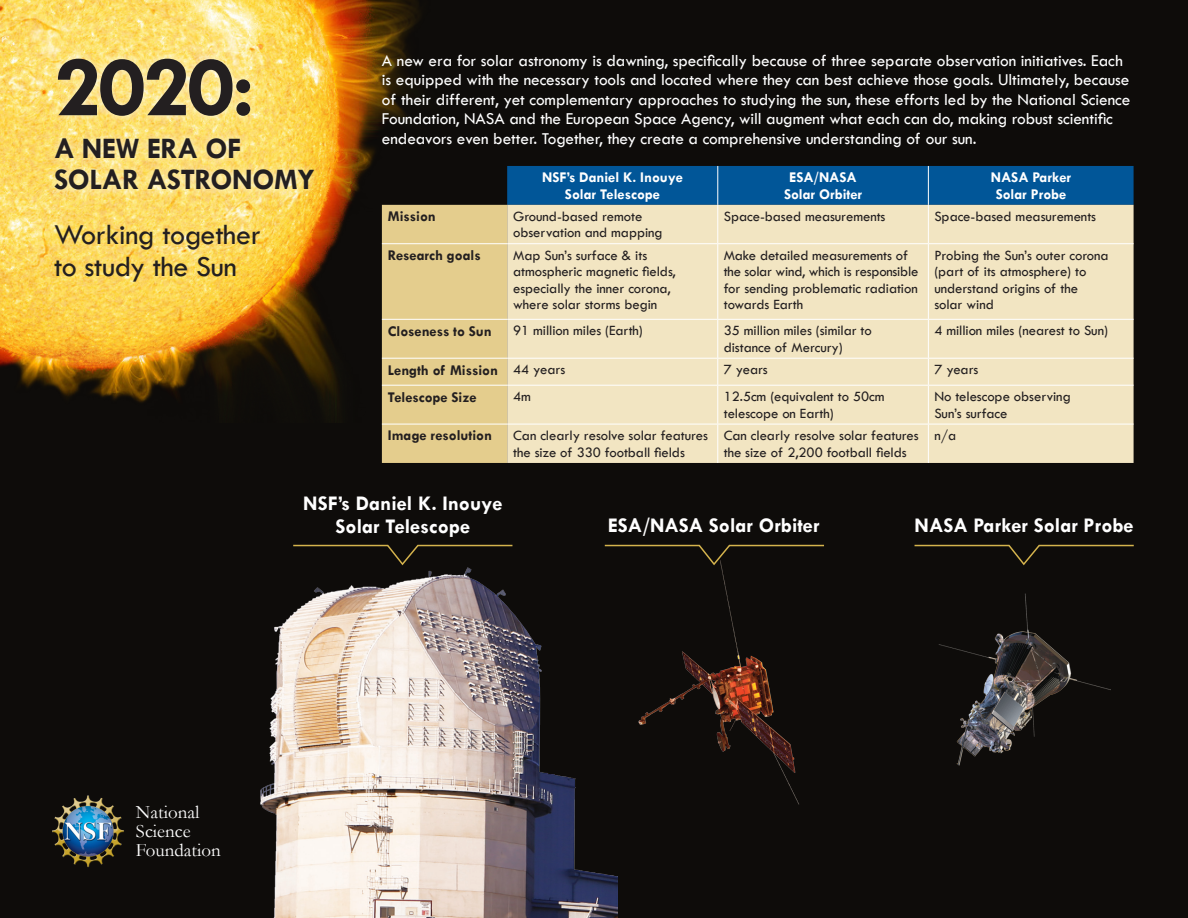
<style>
.page{position:relative;width:1188px;height:918px;background:#0e0c0a}
.page>*{position:absolute;margin:0;border:0;box-sizing:border-box;transform-origin:0 0}
.t1{font:700 88.8px "Tw Cen";color:#231f20}
.t2{font:30px/31.5px "Tw Cen";letter-spacing:-.01em;color:#231f20}
.t3{font:700 30px/31.5px "Tw Cen";letter-spacing:-.015em;color:#231f20}
.Headline{font:700 21px/22.5px "Tw Cen";color:#fff;text-align:center}
.t4{font:18.9px "Garamond";color:#fff}
.Text{font:17.25px/19.5px "Tw Cen";letter-spacing:-.005em;color:#fff}
.t5{font:700 15px "Tw Cen";letter-spacing:-.005em;color:#231f20}
.t6{font:700 15px/16.5px "Tw Cen";letter-spacing:-.005em;color:#fff;text-align:center}
.table_text{font:14.7px/16.5px "Tw Cen";letter-spacing:-.005em;color:#231f20}
</style>
<div class="page">
<img style="left:260px;top:567px;width:357px;height:351px">
<svg style="left:293px;top:544px;width:220px;height:22px"></svg>
<img style="left:0;top:0;width:419px;height:422px">
<div style="left:46px;top:49px;width:277px;height:150px;background:#fff;opacity:.75"></div>
<svg style="left:382px;top:166px;width:752px;height:297px;background:#d0cdb2"></svg>
<hr style="left:928px;top:386px;width:1px;height:38px;background:#fff">
<hr style="left:928px;top:424px;width:1px;height:39px;background:#fff">
<hr style="left:382px;top:319px;width:125px;height:1px;background:#fff">
<hr style="left:507px;top:319px;width:211px;height:1px;background:#fff">
<hr style="left:718px;top:319px;width:210px;height:1px;background:#fff">
<hr style="left:928px;top:319px;width:206px;height:1px;background:#fff">
<img style="left:938px;top:594px;width:173px;height:172px">
<svg style="left:914px;top:544px;width:220px;height:22px"></svg>
<img style="left:638px;top:567px;width:161px;height:238px">
<svg style="left:604px;top:544px;width:220px;height:23px"></svg>
<img style="left:52px;top:795px;width:72px;height:72px">
<p class="t1" style="left:54px;top:34px;width:202px">2020:</p>
<p class="t3" style="left:54px;top:132px;width:262px">A NEW ERA OF<br>SOLAR ASTRONOMY</p>
<p class="t2" style="left:54px;top:219px;width:208px">Working together to study the Sun</p>
<p class="Text" style="left:382px;top:51px;width:750px">A new era for solar astronomy is dawning, specifically because of three separate observation initiatives. Each is equipped with the necessary tools and located where they can best achieve those goals. Ultimately, because of their different, yet complementary approaches to studying the sun, these efforts led by the National Science Foundation, NASA and the European Space Agency, will augment what each can do, making robust scientific endeavors even better. Together, they create a comprehensive understanding of our sun.</p>
<p class="t6" style="left:542px;top:169px;width:142px">NSF’s Daniel K. Inouye<br>Solar Telescope</p>
<p class="t6" style="left:784px;top:169px;width:80px">ESA/NASA<br>Solar Orbiter</p>
<p class="t6" style="left:991px;top:169px;width:82px">NASA Parker<br>Solar Probe</p>
<p class="t5" style="left:388px;top:207px;width:49px">Mission</p>
<p class="table_text" style="left:513px;top:208px;width:151px">Ground-based remote observation and mapping</p>
<p class="table_text" style="left:724px;top:208px;width:163px">Space-based measurements</p>
<p class="table_text" style="left:934px;top:208px;width:163px">Space-based measurements</p>
<p class="t5" style="left:388px;top:246px;width:94px">Research goals</p>
<p class="table_text" style="left:513px;top:247px;width:164px">Map Sun’s surface &amp; its atmospheric magnetic fields, especially the inner corona, where solar storms begin</p>
<p class="table_text" style="left:724px;top:247px;width:196px">Make detailed measurements of the solar wind, which is responsible for sending problematic radiation towards Earth</p>
<p class="table_text" style="left:934px;top:247px;width:176px">Probing the Sun’s outer corona (part of its atmosphere) to understand origins of the solar wind</p>
<p class="t5" style="left:388px;top:322px;width:105px">Closeness to Sun</p>
<p class="table_text" style="left:513px;top:323px;width:131px">91 million miles (Earth)</p>
<p class="table_text" style="left:724px;top:323px;width:150px">35 million miles (similar to distance of Mercury)</p>
<p class="table_text" style="left:934px;top:323px;width:175px">4 million miles (nearest to Sun)</p>
<p class="t5" style="left:388px;top:361px;width:112px">Length of Mission</p>
<p class="table_text" style="left:513px;top:361px;width:54px">44 years</p>
<p class="table_text" style="left:724px;top:361px;width:46px">7 years</p>
<p class="table_text" style="left:934px;top:361px;width:46px">7 years</p>
<p class="t5" style="left:388px;top:388px;width:90px">Telescope Size</p>
<p class="table_text" style="left:513px;top:388px;width:19px">4m</p>
<p class="table_text" style="left:724px;top:388px;width:162px">12.5cm (equivalent to 50cm telescope on Earth)</p>
<p class="table_text" style="left:934px;top:388px;width:138px">No telescope observing<br>Sun’s surface</p>
<p class="t5" style="left:388px;top:427px;width:106px">Image resolution</p>
<p class="table_text" style="left:513px;top:427px;width:196px">Can clearly resolve solar features the size of 330 football fields</p>
<p class="table_text" style="left:724px;top:427px;width:196px">Can clearly resolve solar features the size of 2,200 football fields</p>
<p class="table_text" style="left:934px;top:427px;width:23px">n/a</p>
<p class="Headline" style="left:303px;top:492px;width:201px">NSF’s Daniel K. Inouye<br>Solar Telescope</p>
<p class="Headline" style="left:608px;top:514px;width:213px">ESA/NASA Solar Orbiter</p>
<p class="Headline" style="left:915px;top:514px;width:221px">NASA Parker Solar Probe</p>
<p class="t4" style="left:136px;top:800px;width:65px">National</p>
<p class="t4" style="left:136px;top:818px;width:56px">Science</p>
<p class="t4" style="left:136px;top:837px;width:86px">Foundation</p>
</div>
